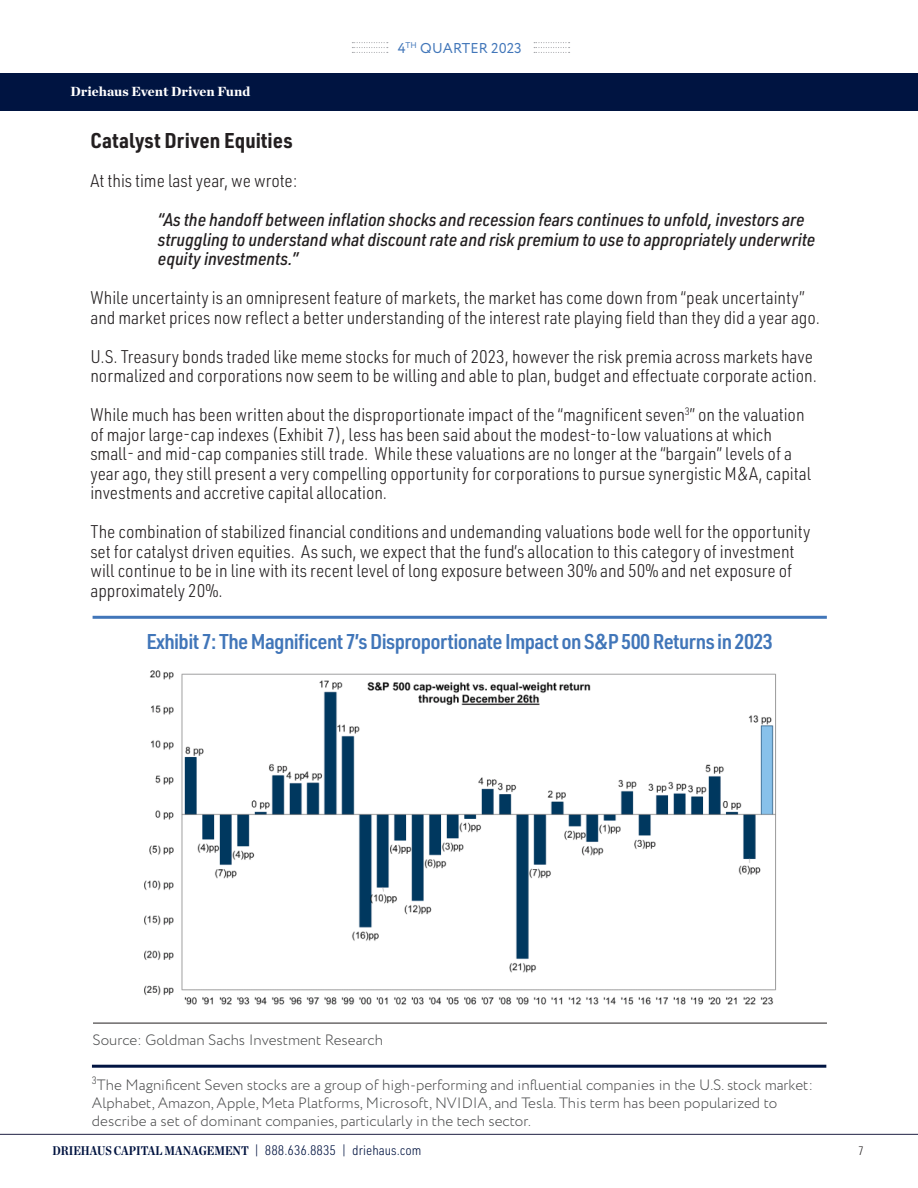
<style>
.page{position:relative;width:918px;height:1188px;background:#fff}
.page>*{position:absolute;margin:0;border:0;box-sizing:border-box;transform-origin:0 0}
.t1{font:600 21px "URWDIN Semi Cond";letter-spacing:-.03em;color:#4176b9}
.t2{font:700 21px "URWDIN Semi Cond";letter-spacing:.005em;color:#231f20}
.t3{font:300 18px/19.5px "URWDIN Semi Cond";letter-spacing:-.005em;color:#231f20}
.t4{font:italic 500 18px/19.5px "URWDIN Semi Cond";letter-spacing:-.005em;color:#231f20}
.t5{font:300 15px/18px "Circe";color:#4b4c4d}
.t6{font:14.25px "Circe";letter-spacing:.01em;color:#4176b9}
.t7{font:300 13.5px "URWDIN Semi Cond";color:#001340}
.t8{font:900 13.5px "Chronicle Deck";color:#fff}
.t9{font:300 12px "URWDIN Semi Cond";color:#231f20}
.s1{font-family:"Chronicle Deck Cond";font-weight:700;font-size:12.75px}
</style>
<div class="page">
<svg style="left:352px;top:42px;width:36px;height:11px"></svg>
<svg style="left:534px;top:42px;width:36px;height:11px"></svg>
<div style="left:0;top:73px;width:918px;height:38px;background:#001441"></div>
<hr style="left:0;top:1134px;width:918px;height:1px;background:#1f2043">
<hr style="left:93px;top:616px;width:734px;height:3px;background:#4176b9">
<hr style="left:93px;top:1023px;width:734px;height:1px;background:#231f20">
<img style="left:144px;top:670px;width:632px;height:335px">
<hr style="left:92px;top:1065px;width:734px;height:3px;background:#001441">
<p class="t6" style="left:398px;top:39px;width:126px">4<sup>TH</sup> QUARTER 2023</p>
<p class="t8" style="left:71px;top:80px;width:181px">Driehaus Event Driven Fund</p>
<p class="t2" style="left:90px;top:126px;width:204px">Catalyst Driven Equities</p>
<p class="t3" style="left:90px;top:170px;width:208px">At this time last year, we wrote:</p>
<p class="t4" style="left:158px;top:209px;width:659px">“As the handoff between inflation shocks and recession fears continues to unfold, investors are struggling to understand what discount rate and risk premium to use to appropriately underwrite equity investments.”</p>
<p class="t3" style="left:90px;top:287px;width:731px">While uncertainty is an omnipresent feature of markets, the market has come down from “peak uncertainty” and market prices now reflect a better understanding of the interest rate playing field than they did a year ago.</p>
<p class="t3" style="left:90px;top:346px;width:728px">U.S. Treasury bonds traded like meme stocks for much of 2023, however the risk premia across markets have normalized and corporations now seem to be willing and able to plan, budget and effectuate corporate action.</p>
<p class="t3" style="left:90px;top:404px;width:722px">While much has been written about the disproportionate impact of the “magnificent seven<sup>3</sup>” on the valuation of major large-cap indexes (Exhibit 7), less has been said about the modest-to-low valuations at which small- and mid-cap companies still trade. While these valuations are no longer at the “bargain” levels of a year ago, they still present a very compelling opportunity for corporations to pursue synergistic M&amp;A, capital investments and accretive capital allocation.</p>
<p class="t3" style="left:90px;top:521px;width:722px">The combination of stabilized financial conditions and undemanding valuations bode well for the opportunity set for catalyst driven equities. As such, we expect that the fund’s allocation to this category of investment will continue to be in line with its recent level of long exposure between 30% and 50% and net exposure of approximately 20%.</p>
<p class="t1" style="left:146px;top:627px;width:628px">Exhibit 7: The Magnificent 7’s Disproportionate Impact on S&amp;P 500 Returns in 2023</p>
<p class="t5" style="left:93px;top:1031px;width:292px">Source: Goldman Sachs Investment Research</p>
<p class="t5" style="left:92px;top:1076px;width:723px"><sup>3</sup>The Magnificent Seven stocks are a group of high-performing and influential companies in the U.S. stock market:<br>Alphabet, Amazon, Apple, Meta Platforms, Microsoft, NVIDIA, and Tesla. This term has been popularized to describe a set of dominant companies, particularly in the tech sector.</p>
<p class="t7" style="left:52px;top:1142px;width:371px"><span class="s1">DRIEHAUS CAPITAL MANAGEMENT</span> | 888.636.8835 | driehaus.com</p>
<p class="t9" style="left:858px;top:1143px;width:7px">7</p>
</div>
